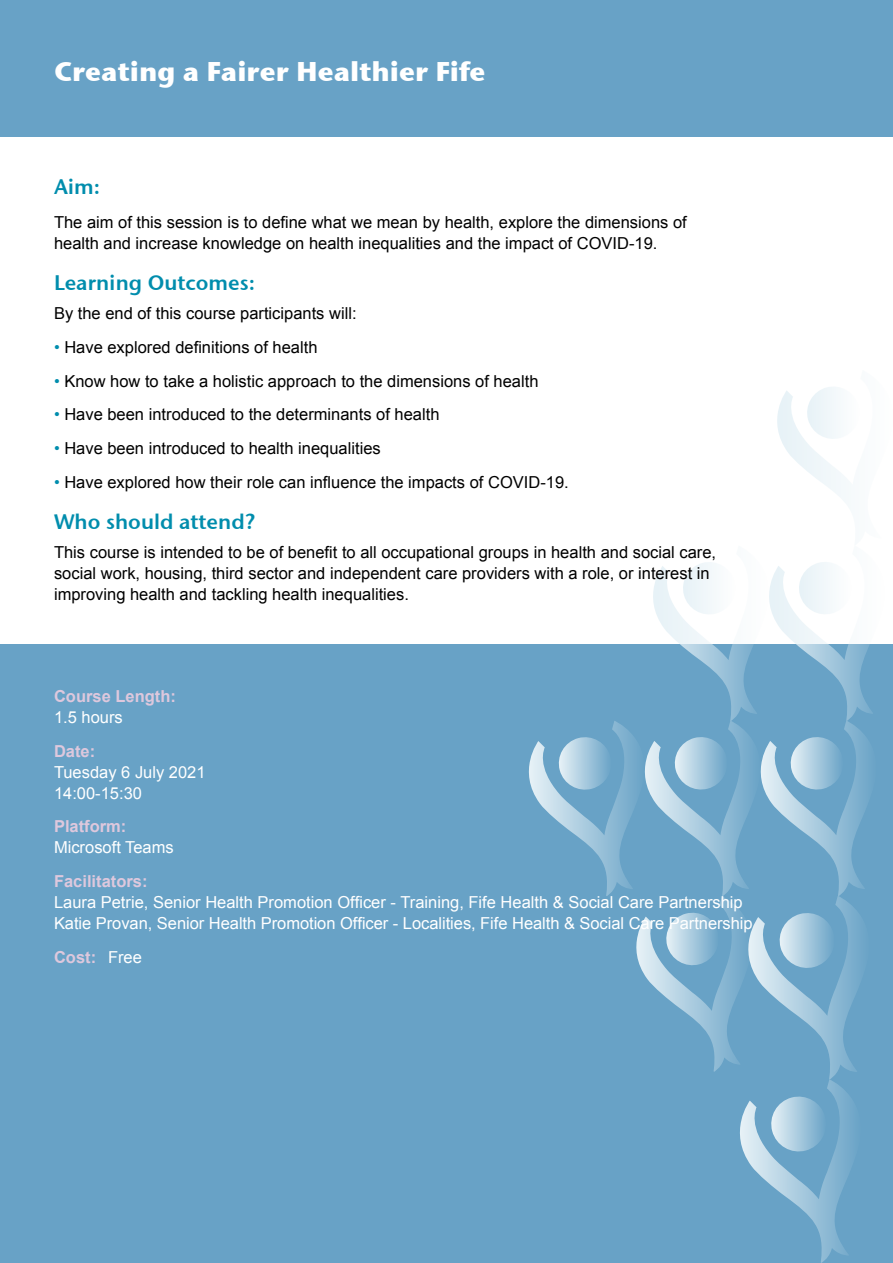
<style>
.page{position:relative;width:893px;height:1263px;background:#fff}
.page>*{position:absolute;margin:0;border:0;box-sizing:border-box;transform-origin:0 0}
.t1{font:700 27px "Stone Sans ITC";color:#fff}
.t2{font:21px "Stone Sans Sem ITCTT Semi";color:#008dad}
.t3{font:16.5px/21px "Arial";color:#000}
.t4{font:16.5px/21px "Arial";color:#fff}
.t5{font:700 16.5px "Arial";color:#dec8dd}
.s1{color:#008dad}
.s2{font-weight:400;color:#fff}
</style>
<div class="page">
<div style="left:0;top:0;width:893px;height:136px;background:#68a2c6"></div>
<div style="left:0;top:644px;width:893px;height:619px;background:#68a2c6"></div>
<svg style="left:528px;top:387px;width:345px;height:876px"></svg>
<h1 class="t1" style="left:54px;top:47px;width:433px">Creating a Fairer Healthier Fife</h1>
<p class="t2" style="left:54px;top:169px;width:48px">Aim:</p>
<p class="t3" style="left:54px;top:211px;width:634px">The aim of this session is to define what we mean by health, explore the dimensions of health and increase knowledge on health inequalities and the impact of COVID-19.</p>
<p class="t2" style="left:54px;top:265px;width:203px">Learning Outcomes:</p>
<p class="t3" style="left:54px;top:303px;width:304px">By the end of this course participants will:</p>
<p class="t3" style="left:54px;top:337px;width:265px"><span class="s1">•</span> Have explored definitions of health</p>
<p class="t3" style="left:54px;top:370px;width:486px"><span class="s1">•</span> Know how to take a holistic approach to the dimensions of health</p>
<p class="t3" style="left:54px;top:404px;width:387px"><span class="s1">•</span> Have been introduced to the determinants of health</p>
<p class="t3" style="left:54px;top:438px;width:328px"><span class="s1">•</span> Have been introduced to health inequalities</p>
<p class="t3" style="left:54px;top:472px;width:516px"><span class="s1">•</span> Have explored how their role can influence the impacts of COVID-19.</p>
<p class="t2" style="left:54px;top:504px;width:203px">Who should attend?</p>
<p class="t3" style="left:54px;top:542px;width:664px">This course is intended to be of benefit to all occupational groups in health and social care, social work, housing, third sector and independent care providers with a role, or interest in improving health and tackling health inequalities.</p>
<p class="t5" style="left:54px;top:685px;width:123px">Course Length:</p>
<p class="t4" style="left:54px;top:707px;width:70px">1.5 hours</p>
<p class="t5" style="left:54px;top:740px;width:43px">Date:</p>
<p class="t4" style="left:54px;top:761px;width:153px">Tuesday 6 July 2021<br>14:00-15:30</p>
<p class="t5" style="left:54px;top:816px;width:74px">Platform:</p>
<p class="t4" style="left:54px;top:837px;width:121px">Microsoft Teams</p>
<p class="t5" style="left:54px;top:870px;width:95px">Facilitators:</p>
<p class="t4" style="left:54px;top:892px;width:700px">Laura Petrie, Senior Health Promotion Officer - Training, Fife Health &amp; Social Care Partnership<br>Katie Provan, Senior Health Promotion Officer - Localities, Fife Health &amp; Social Care Partnership</p>
<p class="t5" style="left:54px;top:946px;width:89px">Cost: <span class="s2">Free</span></p>
</div>
